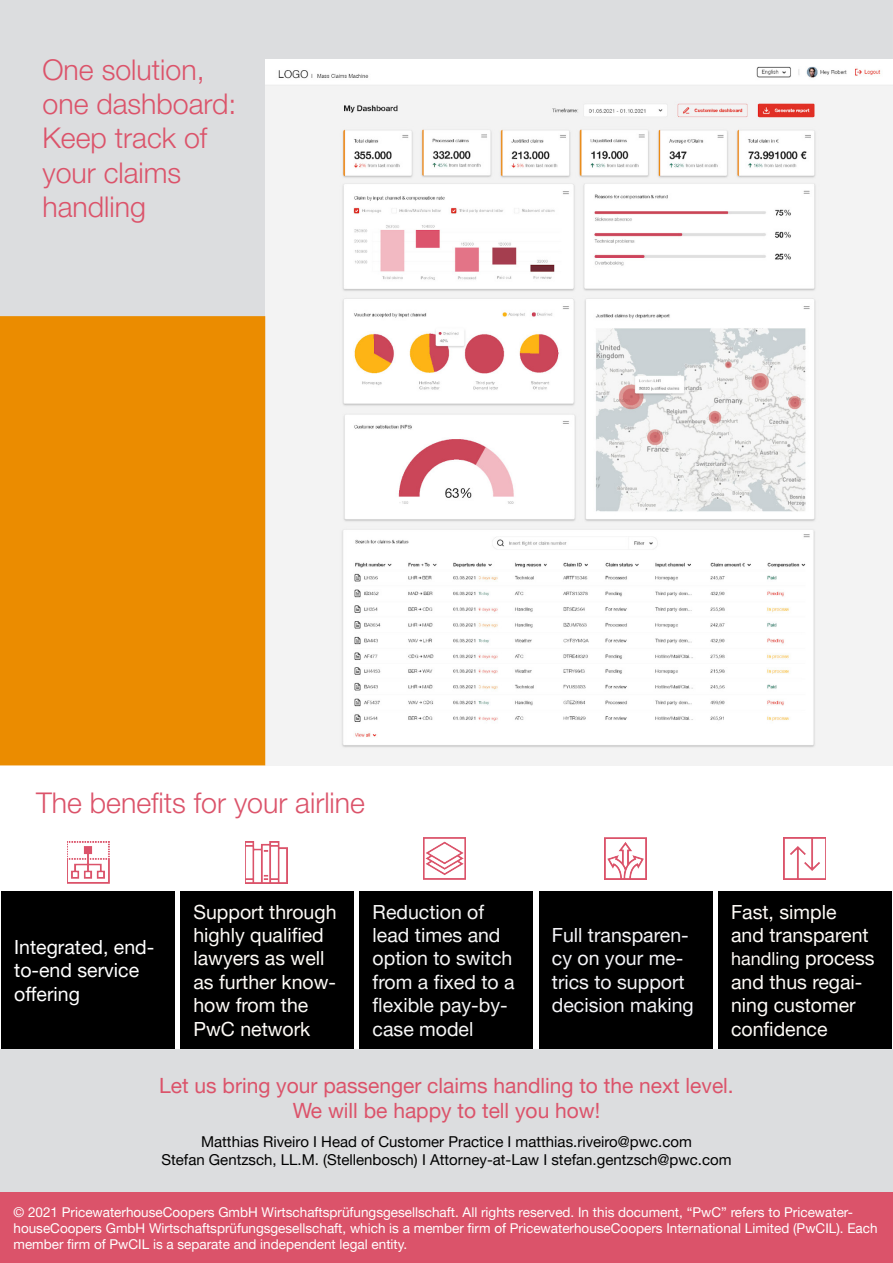
<style>
.page{position:relative;width:893px;height:1263px;background:#fff}
.page>*{position:absolute;margin:0;border:0;box-sizing:border-box;transform-origin:0 0}
.t1{font:300 28.5px/34.2px "Helvetica Neue LT Pro";color:#db536a}
.t2{font:21px "Helvetica Neue LT Pro";color:#db536a}
.t3{font:19.5px/23.4px "Helvetica Neue LT Pro";color:#fefbf7}
.t4{font:19.5px/23.4px "Helvetica Neue LT Pro";color:#f7f7f7}
.t5{font:19.5px/23.4px "Helvetica Neue LT Pro";color:#f5f5f9}
.t6{font:19.5px/23.4px "Helvetica Neue LT Pro";color:#fff}
.t7{font:18px "Helvetica Neue LT Pro";color:#fefbf7}
.t8{font:15px "Helvetica Neue LT Pro";color:#000}
.t9{font:13.5px/16.2px "Helvetica Neue LT Pro";color:#fff}
.s1{font-size:19.5px}
</style>
<div class="page">
<div style="left:0;top:1px;width:892px;height:336px;background:#dcdddf"></div>
<div style="left:1px;top:1050px;width:891px;height:142px;background:#dcdddf"></div>
<div style="left:0;top:1049px;width:893px;height:144px;border:2px solid #dcdddf"></div>
<div style="left:0;top:1193px;width:893px;height:70px;background:#db536a"></div>
<div style="left:0;top:1192px;width:893px;height:71px;border:2px solid #db536a"></div>
<img style="left:265px;top:60px;width:628px;height:705px">
<div style="left:0;top:317px;width:264px;height:448px;background:#eb8c00"></div>
<div style="left:0;top:316px;width:265px;height:449px;border:2px solid #eb8c00"></div>
<div style="left:2px;top:891px;width:173px;height:158px;background:#000"></div>
<div style="left:181px;top:891px;width:173px;height:158px;background:#000"></div>
<div style="left:360px;top:891px;width:173px;height:158px;background:#000"></div>
<div style="left:539px;top:891px;width:173px;height:158px;background:#000"></div>
<div style="left:718px;top:891px;width:173px;height:158px;background:#000"></div>
<img style="left:67px;top:841px;width:42px;height:43px">
<img style="left:784px;top:837px;width:42px;height:43px">
<img style="left:605px;top:837px;width:42px;height:43px">
<img style="left:245px;top:841px;width:42px;height:43px">
<img style="left:423px;top:837px;width:42px;height:43px">
<p class="t1" style="left:43px;top:52px;width:195px">One solution, one dashboard:</p>
<p class="t1" style="left:43px;top:121px;width:166px">Keep track of your claims</p>
<p class="t1" style="left:43px;top:189px;width:105px">handling</p>
<p class="t1" style="left:36px;top:785px;width:330px">The benefits for your airline</p>
<p class="t6" style="left:14px;top:935px;width:142px">Integrated, end&shy;to-end service offering</p>
<p class="t3" style="left:193px;top:899px;width:145px">Support through highly qualified lawyers as well as further know&shy;how from the<br>PwC network</p>
<p class="t4" style="left:373px;top:899px;width:143px">Reduction of lead times and option to switch from a fixed to a flexible pay-by&shy;case model</p>
<p class="t5" style="left:552px;top:923px;width:143px">Full transparen&shy;cy on your me&shy;trics to support decision making</p>
<p class="t3" style="left:731px;top:899px;width:139px">Fast, simple and transparent</p>
<p class="t7" style="left:731px;top:948px;width:145px">handling <span class="s1">process</span></p>
<p class="t3" style="left:731px;top:970px;width:133px">and thus regai-</p>
<p class="t3" style="left:731px;top:993px;width:126px">ning customer confidence</p>
<p class="t2" style="left:159px;top:1072px;width:576px">Let us bring your passenger claims handling to the next level.</p>
<p class="t2" style="left:293px;top:1097px;width:309px">We will be happy to tell you how!</p>
<p class="t8" style="left:201px;top:1132px;width:492px">Matthias Riveiro I Head of Customer Practice I matthias.riveiro@pwc.com</p>
<p class="t8" style="left:161px;top:1150px;width:572px">Stefan Gentzsch, LL.M. (Stellenbosch) I Attorney-at-Law I stefan.gentzsch@pwc.com</p>
<p class="t9" style="left:14px;top:1203px;width:866px">© 2021 PricewaterhouseCoopers GmbH Wirtschaftsprüfungsgesellschaft. All rights reserved. In this document, “PwC” refers to Pricewater&shy;houseCoopers GmbH Wirtschaftsprüfungsgesellschaft, which is a member firm of PricewaterhouseCoopers International Limited (PwCIL). Each member firm of PwCIL is a separate and independent legal entity.</p>
</div>
